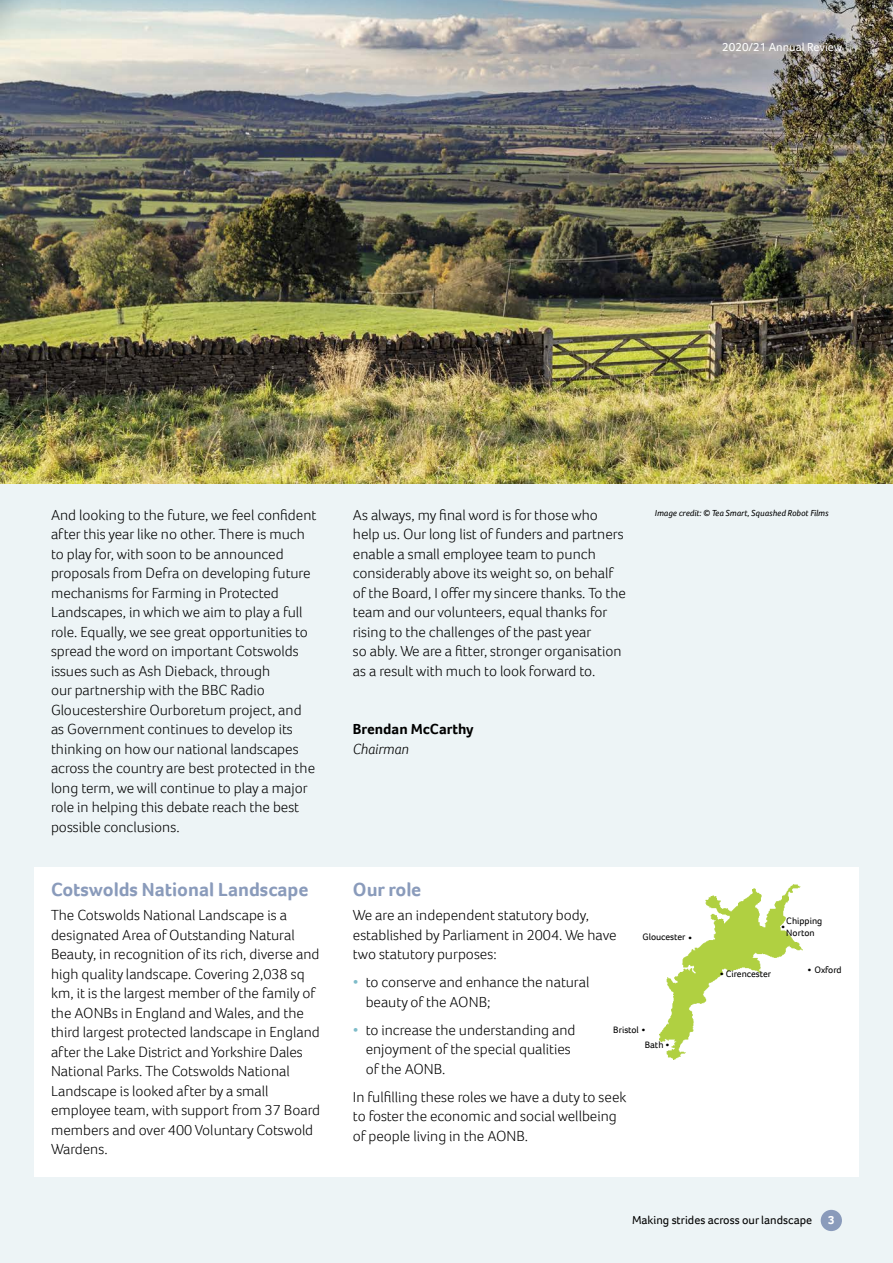
<style>
.page{position:relative;width:893px;height:1263px;background:#edf4f6}
.page>*{position:absolute;margin:0;border:0;box-sizing:border-box;transform-origin:0 0}
.t1{font:700 19.5px "Foco";color:#8a9bbb}
.t2{font:300 15px/19.5px "Foco";color:#000}
.t3{font:700 15px "Foco";color:#000}
.t4{font:italic 300 15px "Foco";color:#000}
.t5{font:900 13.65px "Foco";color:#000}
.t6{font:12px "Foco";color:#000}
.t7{font:12px "Foco";color:#fff}
.t8{font:700 12px "Foco";color:#fff}
.t9{font:9.6px/12.3px "Foco";color:#000}
.t10{font:italic 9px "Foco";color:#000}
.s1{color:#7ebcc9}
.s2{font-weight:900;font-size:13.65px}
</style>
<div class="page">
<div style="left:821px;top:1210px;width:21px;height:21px;background:#8a9bbb;border-radius:50%"></div>
<div style="left:34px;top:867px;width:824px;height:310px;background:#fff"></div>
<img style="left:659px;top:884px;width:143px;height:176px">
<img style="left:0;top:0;width:893px;height:484px">
<p class="t7" style="left:722px;top:39px;width:121px">2020/21 Annual Review</p>
<p class="t2" style="left:51px;top:505px;width:267px">And looking to the future, we feel confident after this year like no other. There is much to play for, with soon to be announced proposals from Defra on developing future mechanisms for Farming in Protected Landscapes, in which we aim to play a full role. Equally, we see great opportunities to spread the word on important Cotswolds issues such as Ash Dieback, through<br>our partnership with the BBC Radio Gloucestershire Ourboretum project, and as Government continues to develop its thinking on how our national landscapes across the country are best protected in the long term, we will continue to play a major role in helping this debate reach the best possible conclusions.</p>
<p class="t2" style="left:353px;top:505px;width:275px">As always, my final word is for those who help us. Our long list of funders and partners enable a small employee team to punch considerably above its weight so, on behalf of the Board, I offer my sincere thanks. To the team and our volunteers, equal thanks for rising to the challenges of the past year<br>so ably. We are a fitter, stronger organisation as a result with much to look forward to.</p>
<p class="t3" style="left:353px;top:719px;width:122px">Brendan McCarthy</p>
<p class="t4" style="left:353px;top:739px;width:58px">Chairman</p>
<p class="t10" style="left:655px;top:507px;width:175px">Image credit: © Tea Smart, Squashed Robot Films</p>
<h1 class="t1" style="left:51px;top:877px;width:259px">Cotswolds National Landscape</h1>
<p class="t2" style="left:51px;top:905px;width:271px">The Cotswolds National Landscape is a designated Area of Outstanding Natural Beauty, in recognition of its rich, diverse and high quality landscape. Covering 2,038 sq km, it is the largest member of the family of the AONBs in England and Wales, and the third largest protected landscape in England after the Lake District and Yorkshire Dales National Parks. The Cotswolds National Landscape is looked after by a small employee team, with support from 37 Board members and over 400 Voluntary Cotswold Wardens.</p>
<h1 class="t1" style="left:353px;top:877px;width:70px">Our role</h1>
<p class="t2" style="left:353px;top:905px;width:265px">We are an independent statutory body, established by Parliament in 2004. We have two statutory purposes:</p>
<p class="t2" style="left:366px;top:972px;width:225px;text-indent:-13px"><span class="s1">•</span> to conserve and enhance the natural beauty of the AONB;</p>
<p class="t2" style="left:366px;top:1019px;width:211px;text-indent:-13px"><span class="s1">•</span> to increase the understanding and enjoyment of the special qualities of the AONB.</p>
<p class="t2" style="left:353px;top:1086px;width:275px">In fulfilling these roles we have a duty to seek to foster the economic and social wellbeing of people living in the AONB.</p>
<p class="t9" style="left:643px;top:931px;width:51px">Gloucester <span class="s2">.</span></p>
<p class="t9" style="left:613px;top:1023px;width:34px">Bristol <sup>.</sup></p>
<p class="t9" style="left:645px;top:1038px;width:26px">Bath <sup>.</sup></p>
<p class="t9" style="left:786px;top:914px;width:38px">Chipping<br>Norton</p>
<p class="t5" style="left:781px;top:914px;width:6px">.</p>
<p class="t9" style="left:726px;top:967px;width:47px">Cirencester</p>
<p class="t5" style="left:720px;top:961px;width:6px">.</p>
<p class="t9" style="left:808px;top:964px;width:35px"><sup>.</sup> Oxford</p>
<p class="t6" style="left:632px;top:1212px;width:182px">Making strides across our landscape</p>
<p class="t8" style="left:828px;top:1212px;width:8px">3</p>
</div>
